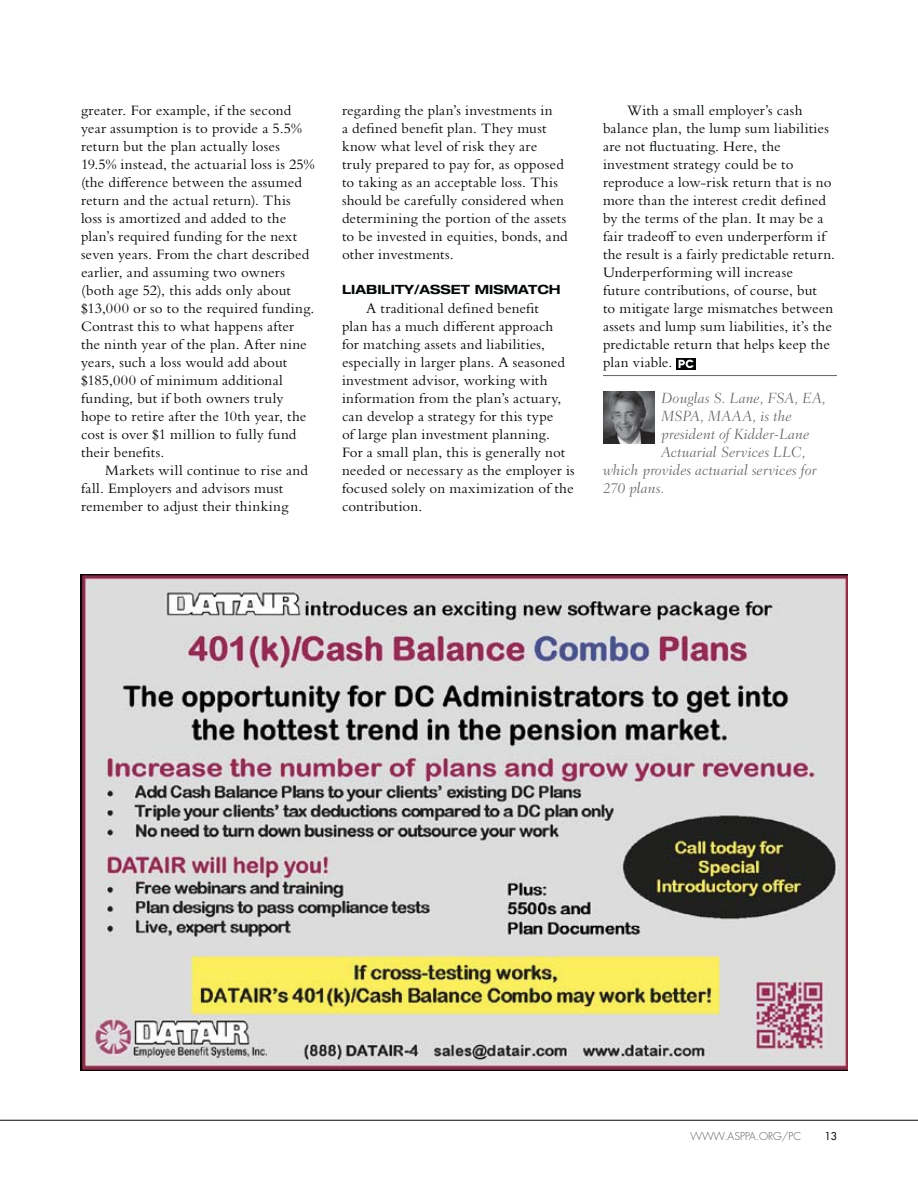
<style>
.page{position:relative;width:918px;height:1188px;background:#fff}
.page>*{position:absolute;margin:0;border:0;box-sizing:border-box;transform-origin:0 0}
.t1{font:15px/18px "Bembo Std";letter-spacing:.01em;color:#040809}
.t2{font:italic 300 15px "Fairfield LT Std";letter-spacing:.005em;color:#626366}
.t3{font:700 expanded 12.75px "Helvetica Neue LT Pro";color:#040809}
.t4{font:300 10.5px "Futura Std";color:#58585a}
.t5{font:500 10.5px "Futura Std";color:#040809}
</style>
<div class="page">
<hr style="left:0;top:1120px;width:918px;height:1px;background:#040809">
<hr style="left:603px;top:375px;width:234px;height:1px;background:#626366">
<svg style="left:677px;top:358px;width:19px;height:12px"></svg>
<svg style="left:679px;top:360px;width:15px;height:8px"></svg>
<img style="left:603px;top:391px;width:52px;height:52px">
<img style="left:80px;top:574px;width:768px;height:497px">
<p class="t1" style="left:81px;top:103px;width:235px">greater. For example, if the second year assumption is to provide a 5.5% return but the plan actually loses 19.5% instead, the actuarial loss is 25% (the difference between the assumed return and the actual return). This loss is amortized and added to the plan’s required funding for the next seven years. From the chart described earlier, and assuming two owners (both age 52), this adds only about $13,000 or so to the required funding.<br>Contrast this to what happens after the ninth year of the plan. After nine years, such a loss would add about $185,000 of minimum additional funding, but if both owners truly hope to retire after the 10th year, the cost is over $1 million to fully fund their benefits.</p>
<p class="t1" style="left:81px;top:463px;width:228px;text-indent:24px">Markets will continue to rise and fall. Employers and advisors must remember to adjust their thinking</p>
<p class="t1" style="left:342px;top:103px;width:227px">regarding the plan’s investments in<br>a defined benefit plan. They must know what level of risk they are truly prepared to pay for, as opposed to taking as an acceptable loss. This should be carefully considered when determining the portion of the assets to be invested in equities, bonds, and other investments.</p>
<p class="t3" style="left:342px;top:282px;width:220px">LIABILITY/ASSET MISMATCH</p>
<p class="t1" style="left:342px;top:301px;width:234px;text-indent:24px">A traditional defined benefit<br>plan has a much different approach<br>for matching assets and liabilities, especially in larger plans. A seasoned investment advisor, working with information from the plan’s actuary, can develop a strategy for this type<br>of large plan investment planning.<br>For a small plan, this is generally not needed or necessary as the employer is focused solely on maximization of the contribution.</p>
<p class="t1" style="left:603px;top:103px;width:234px;text-indent:24px">With a small employer’s cash balance plan, the lump sum liabilities are not fluctuating. Here, the investment strategy could be to reproduce a low-risk return that is no more than the interest credit defined by the terms of the plan. It may be a fair tradeoff to even underperform if the result is a fairly predictable return.<br>Underperforming will increase<br>future contributions, of course, but<br>to mitigate large mismatches between assets and lump sum liabilities, it’s the predictable return that helps keep the plan viable.</p>
<p class="t2" style="left:662px;top:391px;width:166px">Douglas S. Lane, FSA, EA,</p>
<p class="t2" style="left:662px;top:409px;width:132px">MSPA, MAAA, is the</p>
<p class="t2" style="left:662px;top:427px;width:150px">president of Kidder-Lane</p>
<p class="t2" style="left:662px;top:445px;width:146px">Actuarial Services LLC,</p>
<p class="t2" style="left:603px;top:463px;width:215px">which provides actuarial services for</p>
<p class="t2" style="left:603px;top:481px;width:63px">270 plans.</p>
<p class="t4" style="left:690px;top:1130px;width:112px">WWW.ASPPA.ORG/PC</p>
<p class="t5" style="left:825px;top:1130px;width:14px">13</p>
</div>
